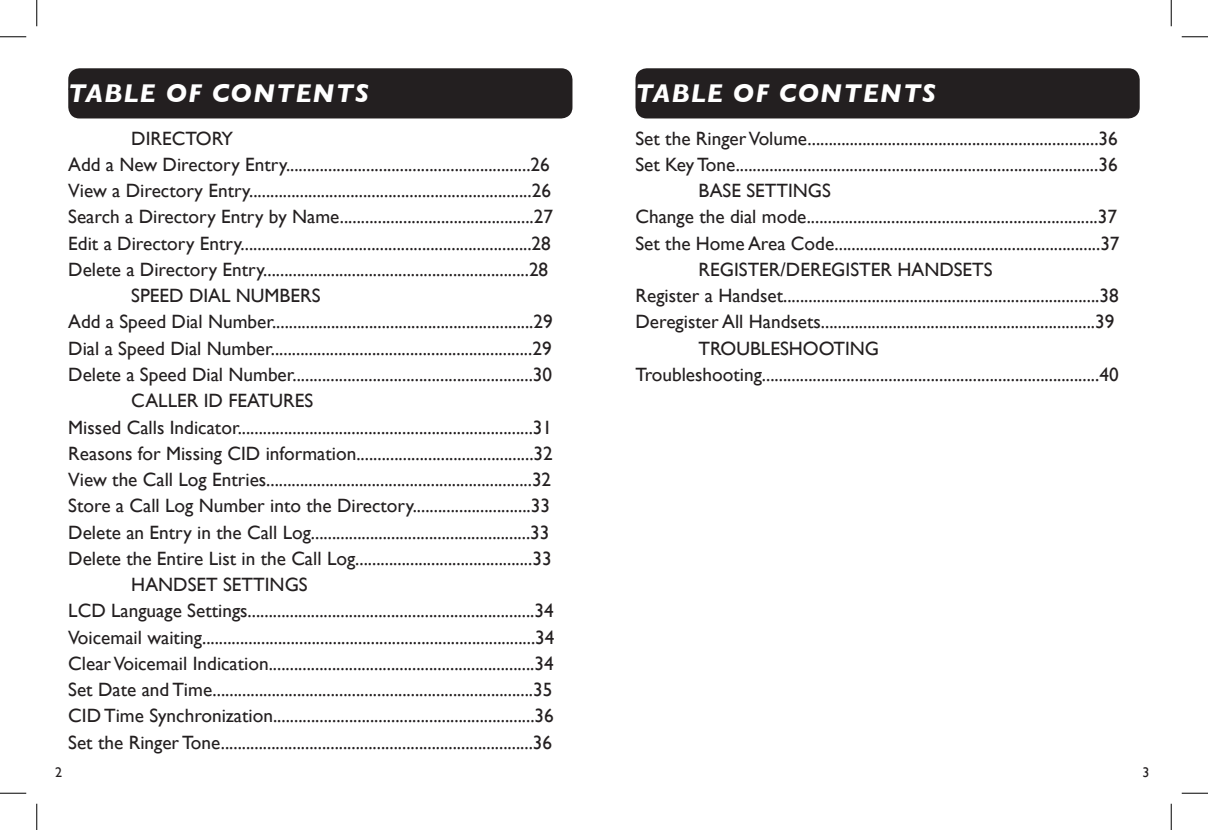
<style>
.page{position:relative;width:1208px;height:830px;background:#fff}
.page>*{position:absolute;margin:0;border:0;box-sizing:border-box;transform-origin:0 0}
.t1{font:italic 700 26.25px "Gill Sans";letter-spacing:.045em;color:#fff}
.callouts_main_text{font:19.25px "Gill Sans";color:#231f20}
.Gill_sub{font:14px "Gill Sans";color:#231f20}
</style>
<div class="page">
<div style="left:68px;top:68px;width:504px;height:50px;background:#231f20;border-radius:11px"></div>
<div style="left:635px;top:68px;width:504px;height:50px;background:#231f20;border-radius:11px"></div>
<svg style="left:0;top:36px;width:26px;height:1px"></svg>
<svg style="left:1181px;top:36px;width:27px;height:1px"></svg>
<svg style="left:0;top:792px;width:26px;height:1px"></svg>
<svg style="left:1181px;top:792px;width:27px;height:1px"></svg>
<svg style="left:36px;top:0;width:1px;height:26px"></svg>
<svg style="left:36px;top:803px;width:1px;height:27px"></svg>
<svg style="left:1170px;top:0;width:1px;height:26px"></svg>
<svg style="left:1170px;top:803px;width:1px;height:27px"></svg>
<p class="t1" style="left:68px;top:78px;width:302px">TABLE OF CONTENTS</p>
<p class="t1" style="left:635px;top:78px;width:302px">TABLE OF CONTENTS</p>
<p class="callouts_main_text" style="left:131px;top:127px;width:103px">DIRECTORY</p>
<p class="callouts_main_text" style="left:68px;top:153px;width:483px">Add a New Directory Entry..........................................................26</p>
<p class="callouts_main_text" style="left:68px;top:179px;width:484px">View a Directory Entry...................................................................26</p>
<p class="callouts_main_text" style="left:68px;top:205px;width:486px">Search a Directory Entry by Name..............................................27</p>
<p class="callouts_main_text" style="left:68px;top:232px;width:484px">Edit a Directory Entry.....................................................................28</p>
<p class="callouts_main_text" style="left:68px;top:258px;width:481px">Delete a Directory Entry...............................................................28</p>
<p class="callouts_main_text" style="left:131px;top:284px;width:191px">SPEED DIAL NUMBERS</p>
<p class="callouts_main_text" style="left:68px;top:310px;width:486px">Add a Speed Dial Number..............................................................29</p>
<p class="callouts_main_text" style="left:68px;top:337px;width:485px">Dial a Speed Dial Number..............................................................29</p>
<p class="callouts_main_text" style="left:68px;top:363px;width:485px">Delete a Speed Dial Number.........................................................30</p>
<p class="callouts_main_text" style="left:131px;top:389px;width:183px">CALLER ID FEATURES</p>
<p class="callouts_main_text" style="left:68px;top:415px;width:485px">Missed Calls Indicator......................................................................31</p>
<p class="callouts_main_text" style="left:68px;top:442px;width:486px">Reasons for Missing CID information..........................................32</p>
<p class="callouts_main_text" style="left:68px;top:468px;width:484px">View the Call Log Entries...............................................................32</p>
<p class="callouts_main_text" style="left:68px;top:494px;width:483px">Store a Call Log Number into the Directory............................33</p>
<p class="callouts_main_text" style="left:68px;top:520px;width:483px">Delete an Entry in the Call Log....................................................33</p>
<p class="callouts_main_text" style="left:68px;top:547px;width:485px">Delete the Entire List in the Call Log..........................................33</p>
<p class="callouts_main_text" style="left:131px;top:573px;width:178px">HANDSET SETTINGS</p>
<p class="callouts_main_text" style="left:68px;top:599px;width:487px">LCD Language Settings....................................................................34</p>
<p class="callouts_main_text" style="left:68px;top:625px;width:488px">Voicemail waiting...............................................................................34</p>
<p class="callouts_main_text" style="left:68px;top:652px;width:487px">Clear Voicemail Indication...............................................................34</p>
<p class="callouts_main_text" style="left:68px;top:678px;width:485px">Set Date and Time............................................................................35</p>
<p class="callouts_main_text" style="left:68px;top:704px;width:487px">CID Time Synchronization..............................................................36</p>
<p class="callouts_main_text" style="left:68px;top:730px;width:485px">Set the Ringer Tone..........................................................................36</p>
<p class="callouts_main_text" style="left:635px;top:127px;width:484px">Set the Ringer Volume.....................................................................36</p>
<p class="callouts_main_text" style="left:635px;top:153px;width:483px">Set Key Tone......................................................................................36</p>
<p class="callouts_main_text" style="left:698px;top:179px;width:134px">BASE SETTINGS</p>
<p class="callouts_main_text" style="left:635px;top:205px;width:483px">Change the dial mode.....................................................................37</p>
<p class="callouts_main_text" style="left:635px;top:232px;width:485px">Set the Home Area Code...............................................................37</p>
<p class="callouts_main_text" style="left:698px;top:258px;width:296px">REGISTER/DEREGISTER HANDSETS</p>
<p class="callouts_main_text" style="left:635px;top:284px;width:485px">Register a Handset...........................................................................38</p>
<p class="callouts_main_text" style="left:635px;top:310px;width:480px">Deregister All Handsets.................................................................39</p>
<p class="callouts_main_text" style="left:698px;top:337px;width:182px">TROUBLESHOOTING</p>
<p class="callouts_main_text" style="left:635px;top:363px;width:484px">Troubleshooting................................................................................40</p>
<p class="Gill_sub" style="left:55px;top:763px;width:8px">2</p>
<p class="Gill_sub" style="left:1142px;top:763px;width:8px">3</p>
</div>
